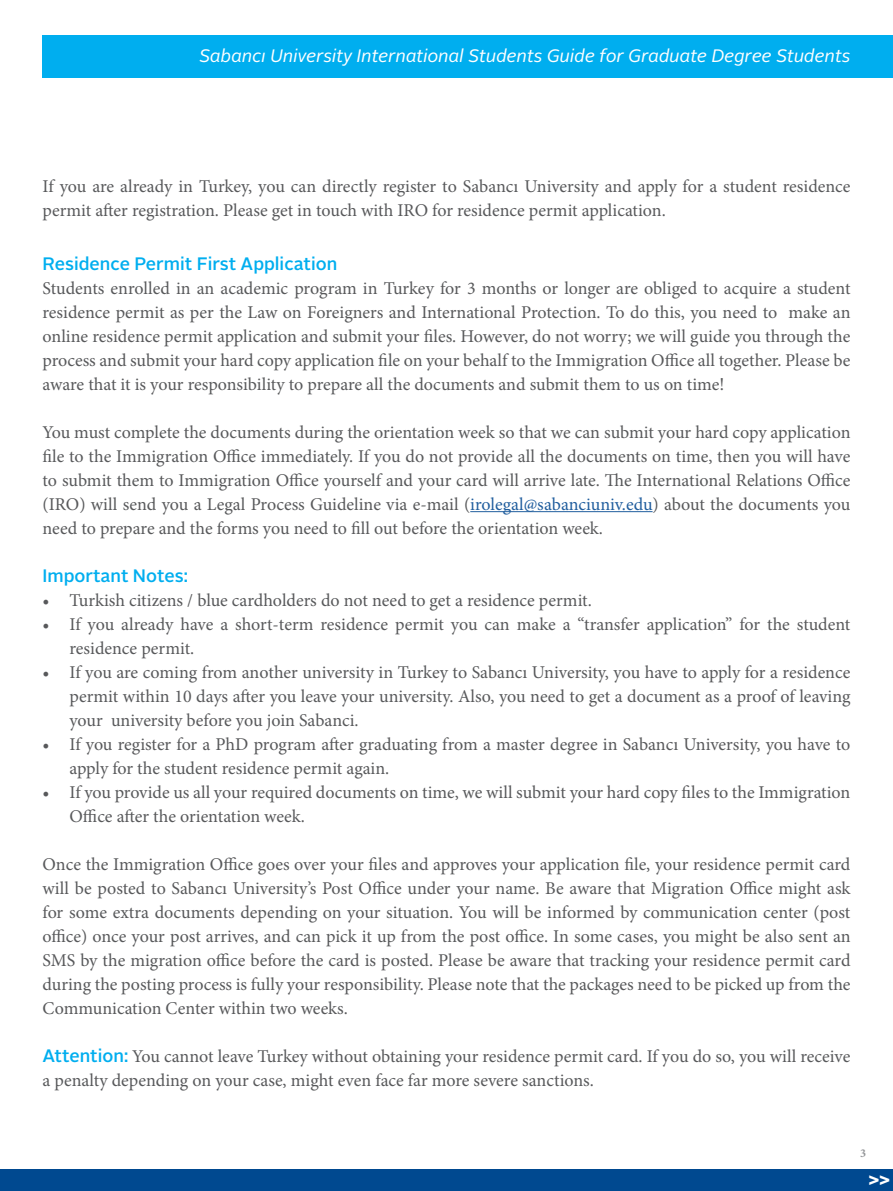
<style>
.page{position:relative;width:893px;height:1191px;background:#fff}
.page>*{position:absolute;margin:0;border:0;box-sizing:border-box;transform-origin:0 0}
.t1{font:18px/24px "Minion Pro";color:#58595b}
.t2{font:italic 18px "Alright Sans";color:#fff}
.t3{font:500 18px "Alright Sans";color:#00aeef}
.t4{font:700 18px "Alright Sans";color:#fff}
.t5{font:700 12px "Minion Pro";color:#939598}
.s1{color:#215e9e}
.s2{font-family:"Alright Sans";font-weight:500;color:#00aeef}
</style>
<div class="page">
<div style="left:0;top:1169px;width:893px;height:22px;background:#004990"></div>
<div style="left:43px;top:35px;width:850px;height:42px;background:#00aeef"></div>
<hr style="left:470px;top:511px;width:183px;height:1px;background:#215e9e">
<p class="t2" style="left:199px;top:44px;width:653px">Sabancı University International Students Guide for Graduate Degree Students</p>
<p class="t1" style="left:43px;top:174px;width:809px">If you are already in Turkey, you can directly register to Sabancı University and apply for a student residence permit after registration. Please get in touch with IRO for residence permit application.</p>
<p class="t3" style="left:43px;top:251px;width:296px">Residence Permit First Application</p>
<p class="t1" style="left:43px;top:276px;width:809px;text-align:justify">Students enrolled in an academic program in Turkey for 3 months or longer are obliged to acquire a student residence permit as per the Law on Foreigners and International Protection. To do this, you need to make an online residence permit application and submit your files. However, do not worry; we will guide you through the process and submit your hard copy application file on your behalf to the Immigration Office all together. Please be aware that it is your responsibility to prepare all the documents and submit them to us on time!</p>
<p class="t1" style="left:43px;top:420px;width:809px;text-align:justify">You must complete the documents during the orientation week so that we can submit your hard copy application file to the Immigration Office immediately. If you do not provide all the documents on time, then you will have to submit them to Immigration Office yourself and your card will arrive late. The International Relations Office (IRO) will send you a Legal Process Guideline via e-mail (<span class="s1">irolegal@sabanciuniv.edu</span>) about the documents you need to prepare and the forms you need to fill out before the orientation week.</p>
<p class="t3" style="left:43px;top:563px;width:147px">Important Notes:</p>
<p class="t1" style="left:43px;top:588px;width:551px">• Turkish citizens / blue cardholders do not need to get a residence permit.</p>
<p class="t1" style="left:70px;top:612px;width:782px;text-indent:-27px">• If you already have a short-term residence permit you can make a “transfer application” for the student residence permit.</p>
<p class="t1" style="left:70px;top:660px;width:783px;text-align:justify;text-indent:-27px">• If you are coming from another university in Turkey to Sabancı University, you have to apply for a residence permit within 10 days after you leave your university. Also, you need to get a document as a proof of leaving your university before you join Sabanci.</p>
<p class="t1" style="left:70px;top:732px;width:782px;text-indent:-27px">• If you register for a PhD program after graduating from a master degree in Sabancı University, you have to apply for the student residence permit again.</p>
<p class="t1" style="left:70px;top:780px;width:782px;text-indent:-27px">• If you provide us all your required documents on time, we will submit your hard copy files to the Immigration<br>Office after the orientation week.</p>
<p class="t1" style="left:43px;top:852px;width:810px;text-align:justify">Once the Immigration Office goes over your files and approves your application file, your residence permit card will be posted to Sabancı University’s Post Office under your name. Be aware that Migration Office might ask for some extra documents depending on your situation. You will be informed by communication center (post office) once your post arrives, and can pick it up from the post office. In some cases, you might be also sent an SMS by the migration office before the card is posted. Please be aware that tracking your residence permit card during the posting process is fully your responsibility. Please note that the packages need to be picked up from the Communication Center within two weeks.</p>
<p class="t1" style="left:43px;top:1044px;width:809px"><span class="s2">Attention:</span> You cannot leave Turkey without obtaining your residence permit card. If you do so, you will receive a penalty depending on your case, might even face far more severe sanctions.</p>
<p class="t5" style="left:860px;top:1144px;width:7px">3</p>
<p class="t4" style="left:868px;top:1166px;width:23px">&gt;&gt;</p>
</div>
